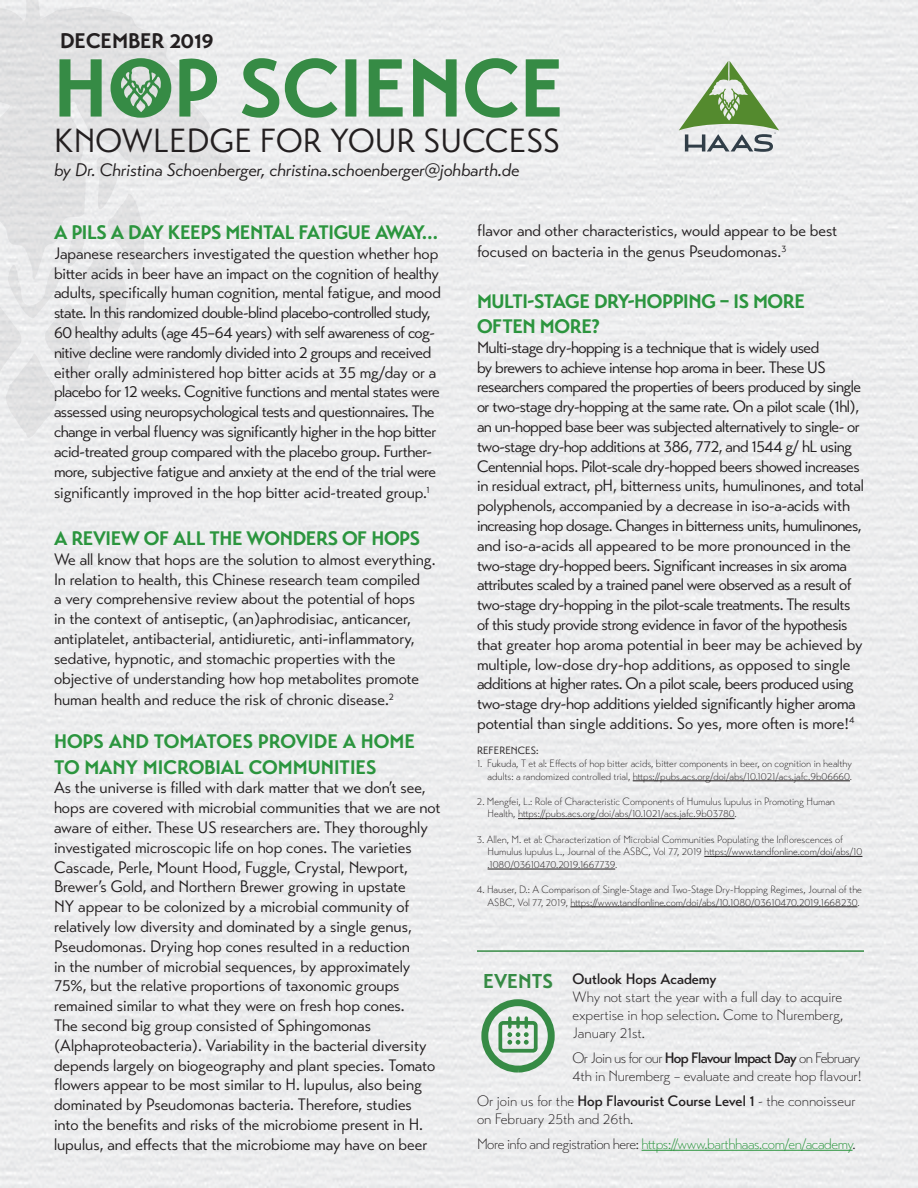
<style>
.page{position:relative;width:918px;height:1188px;background:#fff}
.page>*{position:absolute;margin:0;border:0;box-sizing:border-box;transform-origin:0 0}
.t1{font:33.15px "Transat Standard";letter-spacing:.005em;color:#231f20}
.t2{font:700 21px "Transat";color:#231f20}
.t3{font:700 19.95px "Transat";color:#368b45}
.t4{font:700 19.5px/25.2px "Transat";letter-spacing:-.02em;color:#2b953e}
.t5{font:700 19.5px/25.2px "Transat";color:#2b953e}
.t6{font:italic 18px "Transat Standard";color:#231f20}
.t7{font:16.5px/19.8px "Transat Standard";letter-spacing:-.03em;color:#231f20}
.t8{font:16.5px/19.8px "Transat Standard";letter-spacing:-.01em;color:#231f20}
.t9{font:300 15px/18px "Transat";letter-spacing:-.005em;color:#231f20}
.t10{font:300 15px "Transat";letter-spacing:-.03em;color:#2b953e}
.t11{font:500 15px "Transat";color:#231f20}
.t12{font:300 10.5px/12.6px "Transat";color:#231f20;text-align:right}
.t13{font:10.5px "Transat Standard";color:#231f20}
.t14{font:700 3.6px "Aviano Sans";color:#313e48}
.s1{font-weight:500}
.s2{color:#231f20}
</style>
<div class="page">
<div style="left:0;top:0;width:918px;height:1187px;background:#ededee"></div>
<hr style="left:633px;top:781px;width:217px;height:1px;background:#231f20">
<hr style="left:518px;top:818px;width:217px;height:1px;background:#231f20">
<hr style="left:704px;top:856px;width:158px;height:1px;background:#231f20">
<hr style="left:488px;top:869px;width:127px;height:1px;background:#231f20">
<hr style="left:570px;top:907px;width:287px;height:1px;background:#231f20">
<svg style="left:0;top:0;width:240px;height:280px;background:#e5e6e7"></svg>
<svg style="left:0;top:157px;width:147px;height:289px;background:#e6e7e8"></svg>
<svg style="left:59px;top:58px;width:501px;height:60px;background:#9bc0a3"></svg>
<hr style="left:477px;top:950px;width:387px;height:2px;background:#368b45">
<hr style="left:642px;top:1150px;width:211px;height:1px;background:#2b953e">
<div style="left:481px;top:999px;width:74px;height:74px;border:7px solid #368b45;border-radius:50%"></div>
<div style="left:498px;top:1021px;width:40px;height:32px;border:4px solid #368b45;border-radius:3px"></div>
<svg style="left:507px;top:1018px;width:22px;height:27px"></svg>
<svg style="left:679px;top:61px;width:100px;height:91px"></svg>
<p class="t2" style="left:60px;top:28px;width:155px">DECEMBER 2019</p>
<h1 class="t1" style="left:54px;top:121px;width:507px">KNOWLEDGE FOR YOUR SUCCESS</h1>
<p class="t6" style="left:54px;top:159px;width:467px">by Dr. Christina Schoenberger, christina.schoenberger@johbarth.de</p>
<p class="t14" style="left:774px;top:132px;width:3px">®</p>
<p class="t4" style="left:54px;top:220px;width:386px">A PILS A DAY KEEPS MENTAL FATIGUE AWAY…</p>
<p class="t7" style="left:54px;top:243px;width:388px">Japanese researchers investigated the question whether hop bitter acids in beer have an impact on the cognition of healthy adults, specifically human cognition, mental fatigue, and mood state. In this randomized double-blind placebo-controlled study, 60 healthy adults (age 45–64 years) with self awareness of cog&shy;nitive decline were randomly divided into 2 groups and received either orally administered hop bitter acids at 35 mg/day or a placebo for 12 weeks. Cognitive functions and mental states were assessed using neuropsychological tests and questionnaires. The change in verbal fluency was significantly higher in the hop bitter acid-treated group compared with the placebo group. Further&shy;more, subjective fatigue and anxiety at the end of the trial were</p>
<p class="t8" style="left:54px;top:483px;width:377px">significantly improved in the hop bitter acid-treated group.<sup>1</sup></p>
<p class="t4" style="left:54px;top:526px;width:368px">A REVIEW OF ALL THE WONDERS OF HOPS</p>
<p class="t8" style="left:54px;top:549px;width:383px">We all know that hops are the solution to almost everything.<br>In relation to health, this Chinese research team compiled<br>a very comprehensive review about the potential of hops<br>in the context of antiseptic, (an)aphrodisiac, anticancer, antiplatelet, antibacterial, antidiuretic, anti-inflammatory, sedative, hypnotic, and stomachic properties with the objective of understanding how hop metabolites promote</p>
<p class="t8" style="left:54px;top:690px;width:341px">human health and reduce the risk of chronic disease.<sup>2</sup></p>
<p class="t5" style="left:54px;top:729px;width:363px">HOPS AND TOMATOES PROVIDE A HOME<br>TO MANY MICROBIAL COMMUNITIES</p>
<p class="t8" style="left:54px;top:778px;width:388px">As the universe is filled with dark matter that we don’t see, hops are covered with microbial communities that we are not aware of either. These US researchers are. They thoroughly investigated microscopic life on hop cones. The varieties Cascade, Perle, Mount Hood, Fuggle, Crystal, Newport, Brewer’s Gold, and Northern Brewer growing in upstate<br>NY appear to be colonized by a microbial community of relatively low diversity and dominated by a single genus, Pseudomonas. Drying hop cones resulted in a reduction<br>in the number of microbial sequences, by approximately 75%, but the relative proportions of taxonomic groups remained similar to what they were on fresh hop cones.<br>The second big group consisted of Sphingomonas (Alphaproteobacteria). Variability in the bacterial diversity depends largely on biogeography and plant species. Tomato flowers appear to be most similar to H. lupulus, also being dominated by Pseudomonas bacteria. Therefore, studies<br>into the benefits and risks of the microbiome present in H. lupulus, and effects that the microbiome may have on beer</p>
<p class="t8" style="left:477px;top:219px;width:362px;line-height:21.6px">flavor and other characteristics, would appear to be best focused on bacteria in the genus Pseudomonas.<sup>3</sup></p>
<p class="t4" style="left:477px;top:288px;width:330px">MULTI-STAGE DRY-HOPPING – IS MORE<br>OFTEN MORE?</p>
<p class="t7" style="left:477px;top:337px;width:389px">Multi-stage dry-hopping is a technique that is widely used<br>by brewers to achieve intense hop aroma in beer. These US researchers compared the properties of beers produced by single or two-stage dry-hopping at the same rate. On a pilot scale (1hl), an un-hopped base beer was subjected alternatively to single- or two-stage dry-hop additions at 386, 772, and 1544 g/ hL using Centennial hops. Pilot-scale dry-hopped beers showed increases in residual extract, pH, bitterness units, humulinones, and total polyphenols, accompanied by a decrease in iso-a-acids with increasing hop dosage. Changes in bitterness units, humulinones, and iso-a-acids all appeared to be more pronounced in the two-stage dry-hopped beers. Significant increases in six aroma attributes scaled by a trained panel were observed as a result of two-stage dry-hopping in the pilot-scale treatments. The results of this study provide strong evidence in favor of the hypothesis that greater hop aroma potential in beer may be achieved by multiple, low-dose dry-hop additions, as opposed to single additions at higher rates. On a pilot scale, beers produced using two-stage dry-hop additions yielded significantly higher aroma potential than single additions. So yes, more often is more!<sup>4</sup></p>
<p class="t13" style="left:477px;top:745px;width:63px">REFERENCES:</p>
<p class="t12" style="left:477px;top:757px;width:377px">1. Fukuda, T et al: Effects of hop bitter acids, bitter components in beer, on cognition in healthy adults: a randomized controlled trial, https://pubs.acs.org/doi/abs/10.1021/acs.jafc.9b06660.</p>
<p class="t12" style="left:488px;top:795px;width:349px;text-align:left;text-indent:-11px">2. Mengfei, L.: Role of Characteristic Components of Humulus lupulus in Promoting Human<br>Health, https://pubs.acs.org/doi/abs/10.1021/acs.jafc.9b03780.</p>
<p class="t12" style="left:488px;top:833px;width:376px;text-align:left;text-indent:-11px">3. Allen, M. et al: Characterization of Microbial Communities Populating the Inflorescences of<br>Humulus lupulus L., Journal of the ASBC, Vol 77, 2019 https://www.tandfonline.com/doi/abs/10 .1080/03610470.2019.1667739.</p>
<p class="t12" style="left:477px;top:883px;width:387px">4. Hauser, D.: A Comparison of Single-Stage and Two-Stage Dry-Hopping Regimes, Journal of the<br>ASBC, Vol 77, 2019, https://www.tandfonline.com/doi/abs/10.1080/03610470.2019.1668230.</p>
<p class="t11" style="left:573px;top:970px;width:145px">Outlook Hops Academy</p>
<p class="t9" style="left:573px;top:988px;width:272px;text-align:justify">Why not start the year with a full day to acquire expertise in hop selection. Come to Nuremberg, January 21st.</p>
<p class="t9" style="left:573px;top:1049px;width:291px">Or Join us for our <span class="s1">Hop Flavour Impact Day</span> on February<br>4th in Nuremberg – evaluate and create hop flavour!</p>
<p class="t9" style="left:477px;top:1092px;width:380px">Or join us for the <span class="s1">Hop Flavourist Course Level 1</span> - the connoisseur on February 25th and 26th.</p>
<p class="t10" style="left:477px;top:1135px;width:380px"><span class="s2">More info and registration here:</span> https://www.barthhaas.com/en/academy<span class="s2">.</span></p>
<p class="t3" style="left:483px;top:969px;width:71px">EVENTS</p>
</div>
